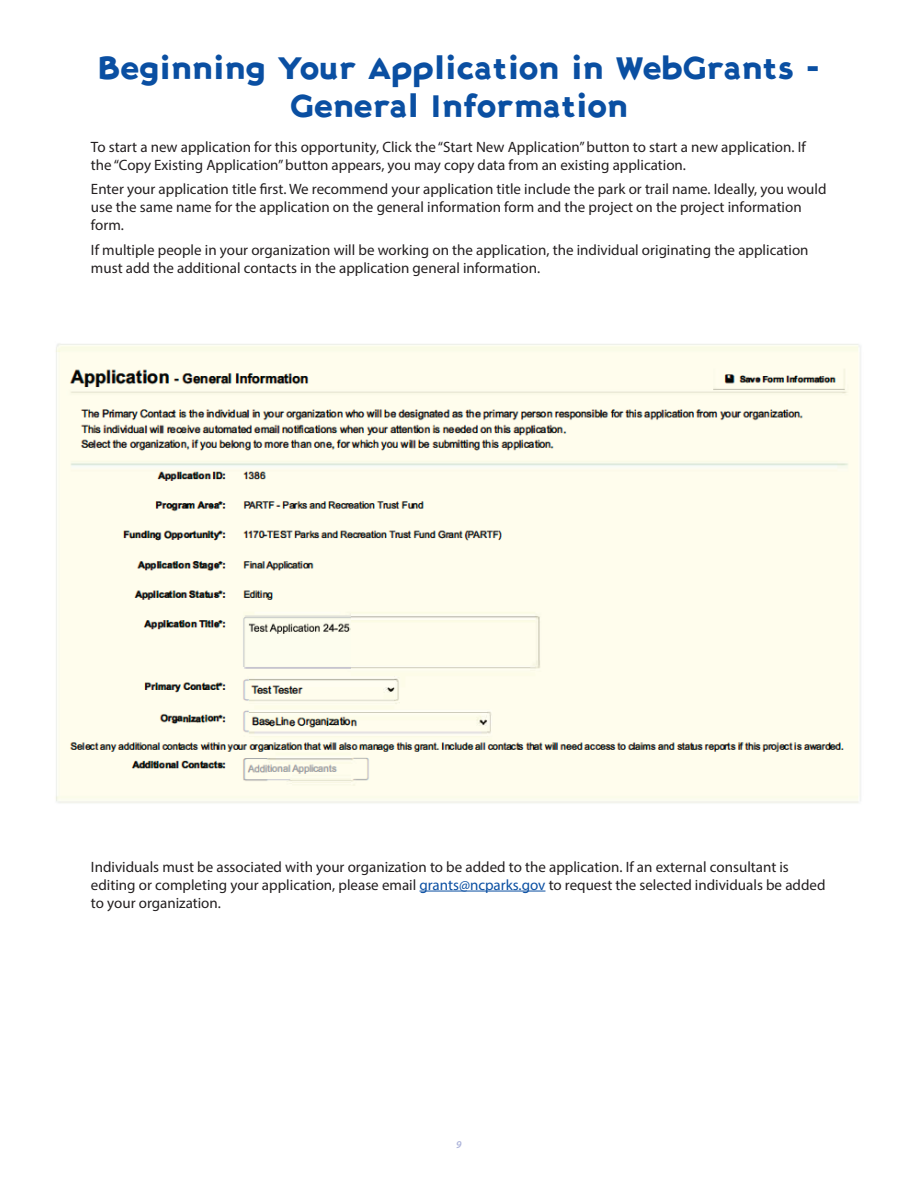
<style>
.page{position:relative;width:918px;height:1188px;background:#fff}
.page>*{position:absolute;margin:0;border:0;box-sizing:border-box;transform-origin:0 0}
.t1{font:800 31.5px/37.8px "Naturally Wonderful";color:#0a4fa2;text-align:center}
.t2{font:15px/18px "Myriad Pro";color:#231f20}
.t3{font:italic 600 10.5px "Myriad Pro";color:#aeb5db}
.s1{color:#0a4fa2}
</style>
<div class="page">
<hr style="left:419px;top:891px;width:126px;height:1px;background:#0a4fa2">
<img style="left:56px;top:343px;width:805px;height:460px">
<h1 class="t1" style="left:98px;top:48px;width:723px">Beginning Your Application in WebGrants -<br>General Information</h1>
<p class="t2" style="left:91px;top:137px;width:716px">To start a new application for this opportunity, Click the “Start New Application” button to start a new application. If the “Copy Existing Application” button appears, you may copy data from an existing application.</p>
<p class="t2" style="left:91px;top:180px;width:737px">Enter your application title first. We recommend your application title include the park or trail name. Ideally, you would use the same name for the application on the general information form and the project on the project information form.</p>
<p class="t2" style="left:91px;top:241px;width:719px">If multiple people in your organization will be working on the application, the individual originating the application must add the additional contacts in the application general information.</p>
<p class="t2" style="left:91px;top:857px;width:736px">Individuals must be associated with your organization to be added to the application. If an external consultant is editing or completing your application, please email <span class="s1">grants@ncparks.gov</span> to request the selected individuals be added to your organization.</p>
<p class="t3" style="left:456px;top:1138px;width:7px">9</p>
</div>
